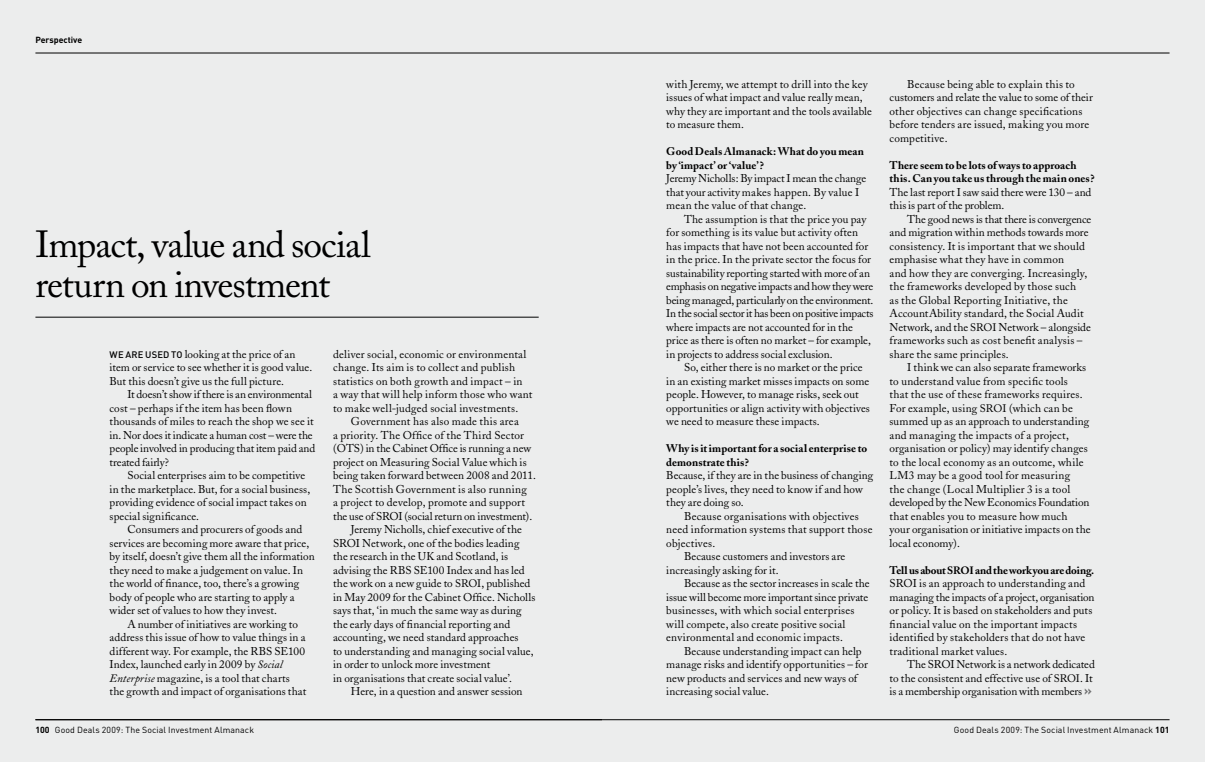
<style>
.page{position:relative;width:1205px;height:762px;background:#fff}
.page>*{position:absolute;margin:0;border:0;box-sizing:border-box;transform-origin:0 0}
.t1{font:37.5px/40.5px "Adobe Caslon";letter-spacing:-.025em;color:#000}
.t2{font:11.25px/13.5px "Adobe Caslon";letter-spacing:.01em;color:#000}
.t3{font:11.25px "Adobe Caslon";letter-spacing:-.01em;color:#000}
.t4{font:700 11px/13.5px "Adobe Caslon";letter-spacing:.005em;color:#000}
.t5{font:700 11px "Adobe Caslon";letter-spacing:-.015em;color:#000}
.t6{font:8.75px "DIN";letter-spacing:.015em;color:#000}
.t7{font:700 8.75px "DIN";color:#000}
.s1{font-family:"DIN";font-weight:500;font-size:9.38px}
.s2{font-style:italic}
.s3{font-size:10.88px}
.s4{font-size:10.62px}
.s5{font-family:"DIN";font-weight:700;font-size:12.5px;color:#707172}
.s6{font-weight:700}
</style>
<div class="page">
<div style="left:0;top:0;width:602px;height:762px;background:#eceded"></div>
<div style="left:602px;top:0;width:603px;height:762px;background:#eceded"></div>
<hr style="left:35px;top:719px;width:1134px;height:1px;background:#000">
<hr style="left:35px;top:317px;width:504px;height:1px;background:#000">
<hr style="left:35px;top:53px;width:1134px;height:1px;background:#000">
<p class="t7" style="left:35px;top:34px;width:48px">Perspective</p>
<h1 class="t1" style="left:35px;top:224px;width:337px">Impact, value and social return on investment</h1>
<p class="t2" style="left:110px;top:347px;width:204px"><span class="s1">WE ARE USED TO</span> looking at the price of an item or service to see whether it is good value.<br>But this doesn’t give us the full picture.</p>
<p class="t2" style="left:110px;top:388px;width:207px;text-indent:18px">It doesn’t show if there is an environmental cost – perhaps if the item has been flown thousands of miles to reach the shop we see it in. Nor does it indicate a human cost – were the people involved in producing that item paid and treated fairly?</p>
<p class="t2" style="left:110px;top:469px;width:202px;text-indent:18px">Social enterprises aim to be competitive in the marketplace. But, for a social business, providing evidence of social impact takes on special significance.</p>
<p class="t2" style="left:110px;top:523px;width:207px;text-indent:18px">Consumers and procurers of goods and services are becoming more aware that price, by itself, doesn’t give them all the information they need to make a judgement on value. In the world of finance, too, there’s a growing body of people who are starting to apply a wider set of values to how they invest.</p>
<p class="t2" style="left:110px;top:617px;width:198px;text-indent:18px">A number of initiatives are working to address this issue of how to value things in a different way. For example, the RBS SE100<br>Index, launched early in 2009 by <span class="s2">Social Enterprise</span> magazine, is a tool that charts the growth and impact of organisations that</p>
<p class="t2" style="left:333px;top:347px;width:201px">deliver social, economic or environmental change. Its aim is to collect and publish statistics on both growth and impact – in<br>a way that will help inform those who want to make well-judged social investments.</p>
<p class="t2" style="left:351px;top:415px;width:169px">Government has also made this area</p>
<p class="t2" style="left:333px;top:428px;width:192px">a priority. The Office of the Third Sector</p>
<p class="t2" style="left:333px;top:442px;width:200px">(OTS) in the Cabinet Office is running a new</p>
<p class="t2" style="left:333px;top:455px;width:195px">project on Measuring Social Value which is</p>
<p class="t2" style="left:333px;top:469px;width:204px">being taken forward between 2008 and 2011.</p>
<p class="t2" style="left:333px;top:482px;width:195px">The Scottish Government is also running</p>
<p class="t2" style="left:333px;top:496px;width:193px">a project to develop, promote and support</p>
<p class="t3" style="left:333px;top:509px;width:201px">the use of SROI (social return on investment).</p>
<p class="t2" style="left:351px;top:523px;width:172px">Jeremy Nicholls, chief executive of the</p>
<p class="t2" style="left:333px;top:536px;width:188px">SROI Network, one of the bodies leading</p>
<p class="t2" style="left:333px;top:550px;width:176px">the research in the UK and Scotland, is</p>
<p class="t2" style="left:333px;top:563px;width:193px">advising the RBS SE100 Index and has led</p>
<p class="t2" style="left:333px;top:577px;width:199px">the work on a new guide to <span class="s3">SROI</span>, published</p>
<p class="t2" style="left:333px;top:590px;width:204px">in May 2009 for the Cabinet Office. Nicholls</p>
<p class="t2" style="left:333px;top:604px;width:190px">says that, ‘in much the same way as during</p>
<p class="t2" style="left:333px;top:617px;width:179px">the early days of financial reporting and</p>
<p class="t2" style="left:333px;top:631px;width:187px">accounting, we need standard approaches</p>
<p class="t2" style="left:333px;top:644px;width:202px">to understanding and managing social value,</p>
<p class="t2" style="left:333px;top:658px;width:159px">in order to unlock more investment</p>
<p class="t2" style="left:333px;top:671px;width:180px">in organisations that create social value’.</p>
<p class="t2" style="left:351px;top:685px;width:173px">Here, in a question and answer session</p>
<p class="t2" style="left:666px;top:77px;width:207px">with Jeremy, we attempt to drill into the key issues of what impact and value really mean, why they are important and the tools available to measure them.</p>
<p class="t4" style="left:666px;top:145px;width:199px">Good Deals Almanack: What do you mean by ‘impact’ or ‘value’?</p>
<p class="t2" style="left:666px;top:172px;width:202px">Jeremy Nicholls: By impact I mean the change that your activity makes happen. By value I mean the value of that change.</p>
<p class="t2" style="left:666px;top:212px;width:209px;text-indent:18px">The assumption is that the price you pay for something is its value but activity often has impacts that have not been accounted for in the price. In the private sector the focus for sustainability reporting started with more of an emphasis on negative impacts and how they were being managed, particularly on the environment.<br>In the social sector it has been on positive impacts where impacts are not accounted for in the price as there is often no market – for example, in projects to address social exclusion.</p>
<p class="t2" style="left:666px;top:361px;width:205px;text-indent:18px">So, either there is no market or the price in an existing market misses impacts on some people. However, to manage risks, seek out opportunities or align activity with objectives we need to measure these impacts.</p>
<p class="t4" style="left:666px;top:442px;width:203px">Why is it important for a social enterprise to demonstrate this?</p>
<p class="t2" style="left:666px;top:469px;width:209px">Because, if they are in the business of changing people’s lives, they need to know if and how they are doing so.</p>
<p class="t2" style="left:684px;top:509px;width:176px">Because organisations with objectives</p>
<p class="t2" style="left:666px;top:523px;width:208px">need information systems that support those</p>
<p class="t2" style="left:666px;top:536px;width:50px">objectives.</p>
<p class="t2" style="left:684px;top:550px;width:163px">Because customers and investors are</p>
<p class="t2" style="left:666px;top:563px;width:114px">increasingly asking for it.</p>
<p class="t2" style="left:684px;top:577px;width:187px">Because as the sector increases in scale the</p>
<p class="t3" style="left:666px;top:590px;width:203px">issue will become more important since private</p>
<p class="t2" style="left:666px;top:604px;width:190px">businesses, with which social enterprises</p>
<p class="t2" style="left:666px;top:617px;width:181px">will compete, also create positive social</p>
<p class="t2" style="left:666px;top:631px;width:178px">environmental and economic impacts.</p>
<p class="t2" style="left:684px;top:644px;width:179px">Because understanding impact can help</p>
<p class="t2" style="left:666px;top:658px;width:203px">manage risks and identify opportunities – for</p>
<p class="t2" style="left:666px;top:671px;width:193px">new products and services and new ways of</p>
<p class="t2" style="left:666px;top:685px;width:104px">increasing social value.</p>
<p class="t2" style="left:889px;top:77px;width:205px;text-indent:18px">Because being able to explain this to customers and relate the value to some of their other objectives can change specifications before tenders are issued, making you more competitive.</p>
<p class="t4" style="left:889px;top:158px;width:207px">There seem to be lots of ways to approach this. Can you take us through the main ones?</p>
<p class="t2" style="left:889px;top:185px;width:203px">The last report I saw said there were 130 – and this is part of the problem.</p>
<p class="t2" style="left:889px;top:212px;width:203px;text-indent:18px">The good news is that there is convergence and migration within methods towards more consistency. It is important that we should emphasise what they have in common<br>and how they are converging. Increasingly, the frameworks developed by those such<br>as the Global Reporting Initiative, the AccountAbility standard, the Social Audit Network, and the <span class="s3">SROI</span> Network – alongside frameworks such as cost benefit analysis – share the same principles.</p>
<p class="t2" style="left:889px;top:361px;width:202px;text-indent:18px">I think we can also separate frameworks to understand value from specific tools<br>that the use of these frameworks requires.<br>For example, using <span class="s3">SROI</span> (which can be summed up as an approach to understanding and managing the impacts of a project, organisation or policy) may identify changes to the local economy as an outcome, while LM3 may be a good tool for measuring<br>the change (Local Multiplier 3 is a tool developed by the New Economics Foundation that enables you to measure how much your organisation or initiative impacts on the local economy).</p>
<p class="t5" style="left:889px;top:563px;width:206px">Tell us about <span class="s4">SROI</span> and the work you are doing.</p>
<p class="t2" style="left:889px;top:577px;width:206px">SROI is an approach to understanding and managing the impacts of a project, organisation or policy. It is based on stakeholders and puts financial value on the important impacts identified by stakeholders that do not have traditional market values.</p>
<p class="t2" style="left:889px;top:658px;width:207px;text-indent:18px">The SROI Network is a network dedicated to the consistent and effective use of <span class="s3">SROI</span>. It is a membership organisation with members <span class="s5">»</span></p>
<p class="t6" style="left:35px;top:724px;width:220px"><span class="s6">100</span> Good Deals 2009: The Social Investment Almanack</p>
<p class="t6" style="left:954px;top:724px;width:217px">Good Deals 2009: The Social Investment Almanack <span class="s6">101</span></p>
</div>
